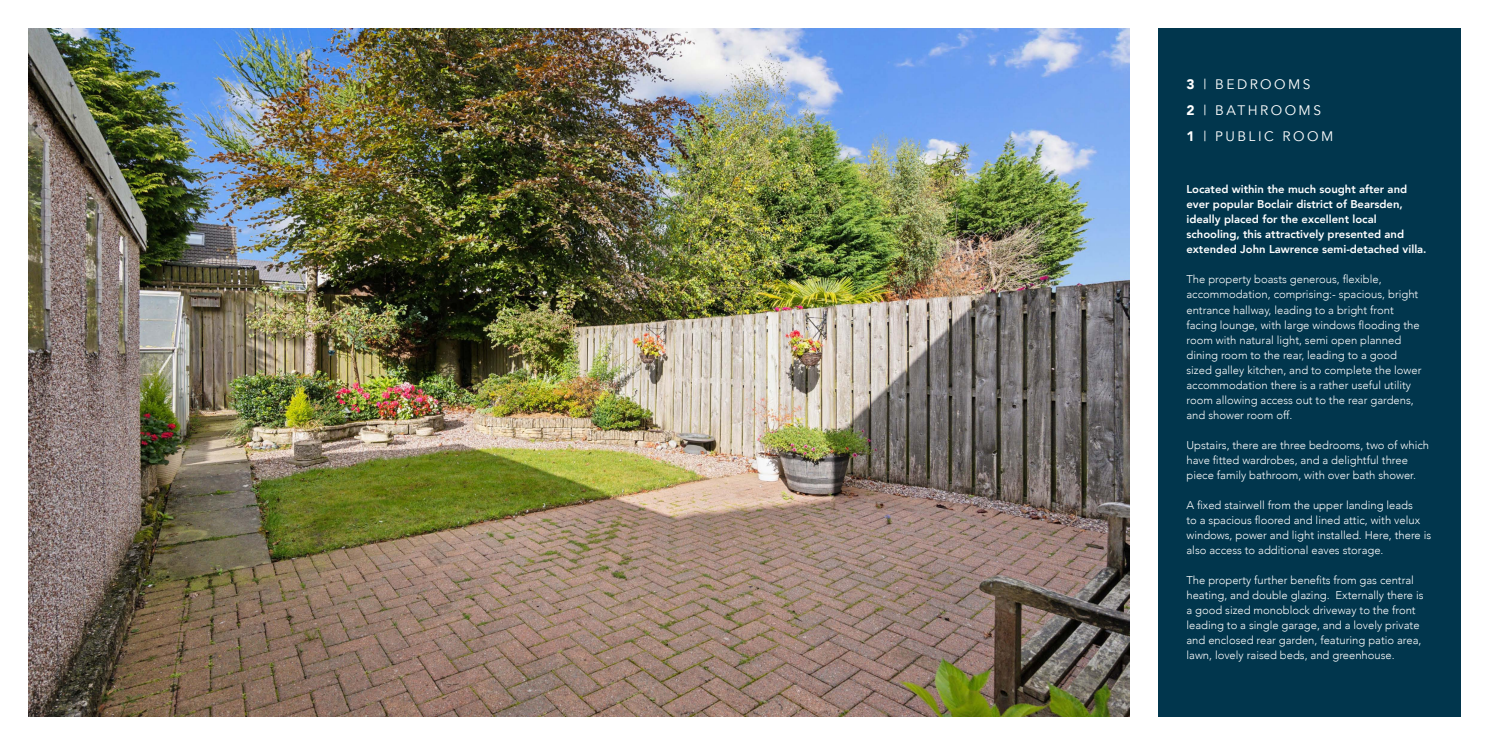
<style>
.page{position:relative;width:1489px;height:745px;background:#fff}
.page>*{position:absolute;margin:0;border:0;box-sizing:border-box;transform-origin:0 0}
.t1{font:13.75px/26.2px "Avenir";letter-spacing:.18em;color:#fff}
.t2{font:300 11.25px/15px "Avenir";color:#fff}
.t3{font:800 11.25px/15px "Avenir";color:#fff}
.s1{font-weight:900}
</style>
<div class="page">
<div style="left:28px;top:28px;width:1432px;height:688px;background:#01364d"></div>
<div style="left:1129px;top:0;width:28px;height:744px;background:#fff"></div>
<img style="left:28px;top:28px;width:1101px;height:688px">
<p class="t1" style="left:1186px;top:71px;width:148px"><span class="s1">3</span> | BEDROOMS<br><span class="s1">2</span> | BATHROOMS<br><span class="s1">1</span> | PUBLIC ROOM</p>
<p class="t3" style="left:1186px;top:182px;width:242px">Located within the much sought after and ever popular Boclair district of Bearsden, ideally placed for the excellent local schooling, this attractively presented and extended John Lawrence semi-detached villa.</p>
<p class="t2" style="left:1186px;top:272px;width:236px">The property boasts generous, flexible, accommodation, comprising:- spacious, bright entrance hallway, leading to a bright front facing lounge, with large windows flooding the room with natural light, semi open planned dining room to the rear, leading to a good sized galley kitchen, and to complete the lower accommodation there is a rather useful utility room allowing access out to the rear gardens, and shower room off.</p>
<p class="t2" style="left:1186px;top:437px;width:244px">Upstairs, there are three bedrooms, two of which have fitted wardrobes, and a delightful three piece family bathroom, with over bath shower.</p>
<p class="t2" style="left:1186px;top:497px;width:246px">A fixed stairwell from the upper landing leads<br>to a spacious floored and lined attic, with velux windows, power and light installed. Here, there is also access to additional eaves storage.</p>
<p class="t2" style="left:1186px;top:572px;width:239px">The property further benefits from gas central heating, and double glazing. Externally there is a good sized monoblock driveway to the front leading to a single garage, and a lovely private and enclosed rear garden, featuring patio area, lawn, lovely raised beds, and greenhouse.</p>
</div>
